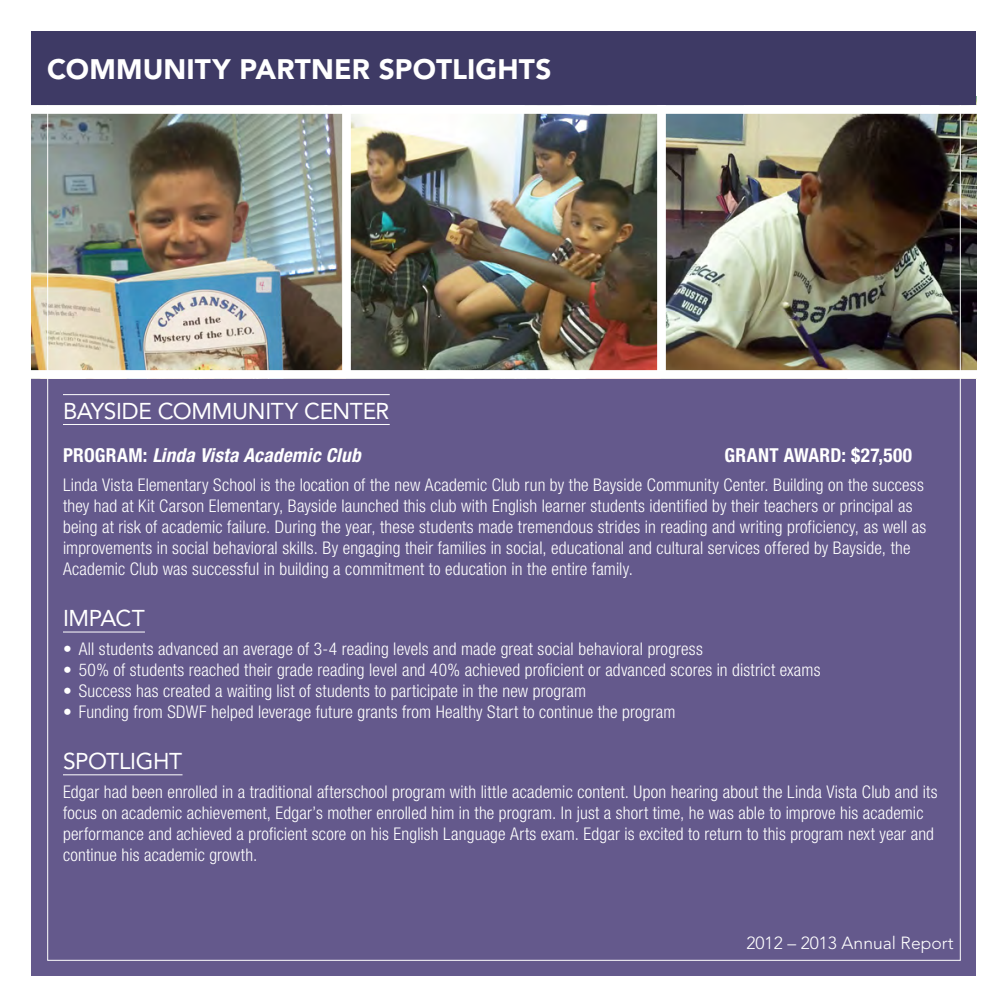
<style>
.page{position:relative;width:1008px;height:1008px;background:#fff}
.page>*{position:absolute;margin:0;border:0;box-sizing:border-box;transform-origin:0 0}
.Heading_1{font:900 28px "Avenir";letter-spacing:.005em;color:#fff}
.Heading_2{font:22.75px "Avenir";letter-spacing:-.015em;color:#fff}
.Heading_3{font:22.75px "Avenir";letter-spacing:-.015em;color:#fff}
.Grant_Award_and_Proj{font:italic 700 condensed 19.25px "Helvetica Neue";letter-spacing:.015em;color:#fff}
.Grant_Award_and_Proj-2{font:700 condensed 19.25px "Helvetica Neue";letter-spacing:.02em;color:#fff}
.Copy{font:300 condensed 17.5px/21px "Helvetica Neue";letter-spacing:.01em;color:#fff}
.t1{font:300 17.5px "Avenir LT Std";color:#fff}
.s1{font-style:normal}
</style>
<div class="page">
<div style="left:32px;top:32px;width:944px;height:944px;background:#64598c"></div>
<img style="left:32px;top:114px;width:310px;height:256px">
<img style="left:351px;top:114px;width:306px;height:256px">
<img style="left:666px;top:114px;width:310px;height:256px">
<div style="left:342px;top:47px;width:9px;height:331px;background:#fff"></div>
<div style="left:657px;top:47px;width:9px;height:331px;background:#fff"></div>
<div style="left:30px;top:370px;width:948px;height:9px;background:#fff"></div>
<div style="left:30px;top:105px;width:948px;height:9px;background:#fff"></div>
<hr style="left:63px;top:394px;width:327px;height:1px;background:#fff">
<hr style="left:63px;top:424px;width:327px;height:1px;background:#fff">
<hr style="left:63px;top:632px;width:82px;height:1px;background:#fff">
<hr style="left:63px;top:774px;width:120px;height:1px;background:#fff">
<div style="left:32px;top:32px;width:944px;height:73px;background:#3e3a65"></div>
<p class="Heading_1" style="left:47px;top:53px;width:506px">COMMUNITY PARTNER SPOTLIGHTS</p>
<p class="Heading_2" style="left:63px;top:398px;width:328px">BAYSIDE COMMUNITY CENTER</p>
<p class="Grant_Award_and_Proj" style="left:63px;top:444px;width:299px"><span class="s1">PROGRAM:</span> Linda Vista Academic Club</p>
<p class="Grant_Award_and_Proj-2" style="left:724px;top:444px;width:189px">GRANT AWARD: $27,500</p>
<p class="Copy" style="left:63px;top:474px;width:865px">Linda Vista Elementary School is the location of the new Academic Club run by the Bayside Community Center. Building on the success they had at Kit Carson Elementary, Bayside launched this club with English learner students identified by their teachers or principal as being at risk of academic failure. During the year, these students made tremendous strides in reading and writing proficiency, as well as improvements in social behavioral skills. By engaging their families in social, educational and cultural services offered by Bayside, the Academic Club was successful in building a commitment to education in the entire family.</p>
<p class="Heading_3" style="left:63px;top:605px;width:83px">IMPACT</p>
<p class="Copy" style="left:63px;top:638px;width:641px">• All students advanced an average of 3-4 reading levels and made great social behavioral progress</p>
<p class="Copy" style="left:63px;top:659px;width:759px">• 50% of students reached their grade reading level and 40% achieved proficient or advanced scores in district exams</p>
<p class="Copy" style="left:63px;top:680px;width:525px">• Success has created a waiting list of students to participate in the new program</p>
<p class="Copy" style="left:63px;top:701px;width:614px">• Funding from SDWF helped leverage future grants from Healthy Start to continue the program</p>
<p class="Heading_3" style="left:63px;top:748px;width:121px">SPOTLIGHT</p>
<p class="Copy" style="left:63px;top:781px;width:876px">Edgar had been enrolled in a traditional afterschool program with little academic content. Upon hearing about the Linda Vista Club and its focus on academic achievement, Edgar’s mother enrolled him in the program. In just a short time, he was able to improve his academic performance and achieved a proficient score on his English Language Arts exam. Edgar is excited to return to this program next year and continue his academic growth.</p>
<p class="t1" style="left:746px;top:933px;width:209px">2012 – 2013 Annual Report</p>
</div>
